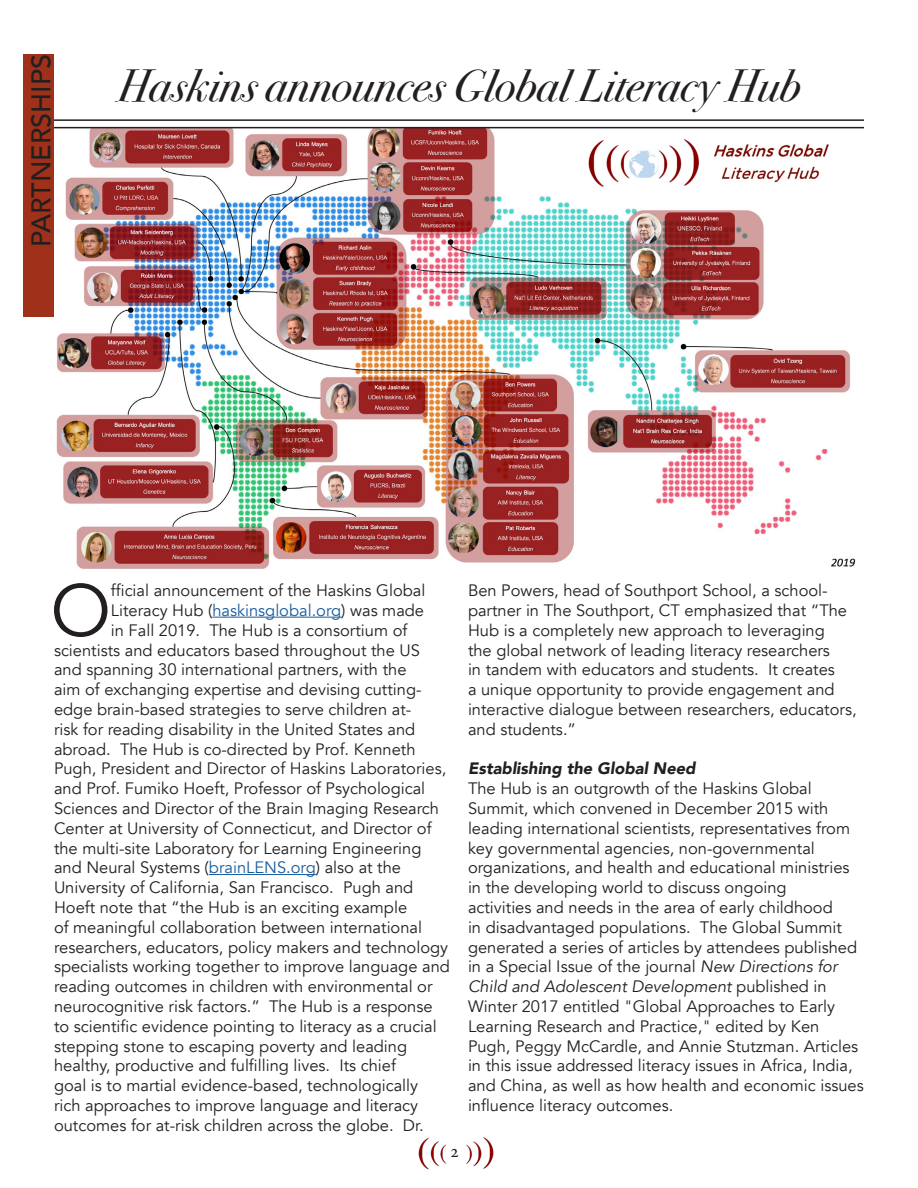
<style>
.page{position:relative;width:918px;height:1188px;background:#fff}
.page>*{position:absolute;margin:0;border:0;box-sizing:border-box;transform-origin:0 0}
.t1{font:72.45px "Avenir";color:#231f20}
.t2{font:italic 45px "Bodoni Svty Two ITCTT";color:#231f20}
.t3{font:500 27px "Avenir";color:#231f20}
.t4{font:18px "Minion Pro";color:#231f20}
.t5{font:16.5px/19.8px "Avenir";color:#231f20}
.t6{font:italic 900 16.5px "Avenir";color:#231f20}
.s1{color:#175d9e}
.s2{font-style:italic}
</style>
<div class="page">
<img style="left:418px;top:1137px;width:76px;height:33px">
<div style="left:23px;top:54px;width:31px;height:263px;background:#9f311a"></div>
<img style="left:56px;top:129px;width:800px;height:440px">
<hr style="left:212px;top:617px;width:129px;height:1px;background:#175d9e">
<hr style="left:209px;top:874px;width:107px;height:1px;background:#175d9e">
<hr style="left:54px;top:119px;width:810px;height:2px;background:#231f20">
<hr style="left:54px;top:127px;width:810px;height:1px;background:#231f20">
<p class="t3" style="left:18px;top:247px;width:194px;rotate:-90deg">PARTNERSHIPS</p>
<p class="t2" style="left:117px;top:47px;width:685px">Haskins announces Global Literacy Hub</p>
<p class="t1" style="left:51px;top:568px;width:62px">O</p>
<p class="t5" style="left:111px;top:581px;width:316px">fficial announcement of the Haskins Global</p>
<p class="t5" style="left:111px;top:601px;width:315px">Literacy Hub (<span class="s1">haskinsglobal.org</span>) was made</p>
<p class="t5" style="left:111px;top:620px;width:298px">in Fall 2019. The Hub is a consortium of</p>
<p class="t5" style="left:54px;top:640px;width:368px">scientists and educators based throughout the US</p>
<p class="t5" style="left:54px;top:660px;width:354px">and spanning 30 international partners, with the</p>
<p class="t5" style="left:54px;top:680px;width:369px">aim of exchanging expertise and devising cutting-</p>
<p class="t5" style="left:54px;top:700px;width:359px">edge brain-based strategies to serve children at-</p>
<p class="t5" style="left:54px;top:719px;width:363px">risk for reading disability in the United States and</p>
<p class="t5" style="left:54px;top:739px;width:363px">abroad. The Hub is co-directed by Prof. Kenneth</p>
<p class="t5" style="left:54px;top:759px;width:394px">Pugh, President and Director of Haskins Laboratories,</p>
<p class="t5" style="left:54px;top:779px;width:373px">and Prof. Fumiko Hoeft, Professor of Psychological</p>
<p class="t5" style="left:54px;top:799px;width:387px">Sciences and Director of the Brain Imaging Research</p>
<p class="t5" style="left:54px;top:818px;width:379px">Center at University of Connecticut, and Director of</p>
<p class="t5" style="left:54px;top:838px;width:369px">the multi-site Laboratory for Learning Engineering</p>
<p class="t5" style="left:54px;top:858px;width:349px">and Neural Systems (<span class="s1">brainLENS.org</span>) also at the</p>
<p class="t5" style="left:54px;top:878px;width:361px">University of California, San Francisco. Pugh and</p>
<p class="t5" style="left:54px;top:898px;width:355px">Hoeft note that “the Hub is an exciting example</p>
<p class="t5" style="left:54px;top:917px;width:370px">of meaningful collaboration between international</p>
<p class="t5" style="left:54px;top:937px;width:396px">researchers, educators, policy makers and technology</p>
<p class="t5" style="left:54px;top:957px;width:397px">specialists working together to improve language and</p>
<p class="t5" style="left:54px;top:977px;width:380px">reading outcomes in children with environmental or</p>
<p class="t5" style="left:54px;top:997px;width:380px">neurocognitive risk factors.” The Hub is a response</p>
<p class="t5" style="left:54px;top:1016px;width:384px">to scientific evidence pointing to literacy as a crucial</p>
<p class="t5" style="left:54px;top:1036px;width:355px">stepping stone to escaping poverty and leading</p>
<p class="t5" style="left:54px;top:1056px;width:343px">healthy, productive and fulfilling lives. Its chief</p>
<p class="t5" style="left:54px;top:1076px;width:366px">goal is to martial evidence-based, technologically</p>
<p class="t5" style="left:54px;top:1096px;width:366px">rich approaches to improve language and literacy</p>
<p class="t5" style="left:54px;top:1115px;width:371px">outcomes for at-risk children across the globe. Dr.</p>
<p class="t4" style="left:450px;top:1139px;width:10px">2</p>
<p class="t5" style="left:468px;top:581px;width:390px">Ben Powers, head of Southport School, a school&shy;partner in The Southport, CT emphasized that “The Hub is a completely new approach to leveraging<br>the global network of leading literacy researchers<br>in tandem with educators and students. It creates<br>a unique opportunity to provide engagement and interactive dialogue between researchers, educators, and students.”</p>
<p class="t6" style="left:468px;top:755px;width:229px">Establishing the Global Need</p>
<p class="t5" style="left:468px;top:779px;width:397px">The Hub is an outgrowth of the Haskins Global Summit, which convened in December 2015 with leading international scientists, representatives from key governmental agencies, non-governmental organizations, and health and educational ministries in the developing world to discuss ongoing<br>activities and needs in the area of early childhood<br>in disadvantaged populations. The Global Summit generated a series of articles by attendees published in a Special Issue of the journal <span class="s2">New Directions for Child and Adolescent Development</span> published in Winter 2017 entitled "Global Approaches to Early Learning Research and Practice," edited by Ken Pugh, Peggy McCardle, and Annie Stutzman. Articles in this issue addressed literacy issues in Africa, India, and China, as well as how health and economic issues influence literacy outcomes.</p>
</div>
